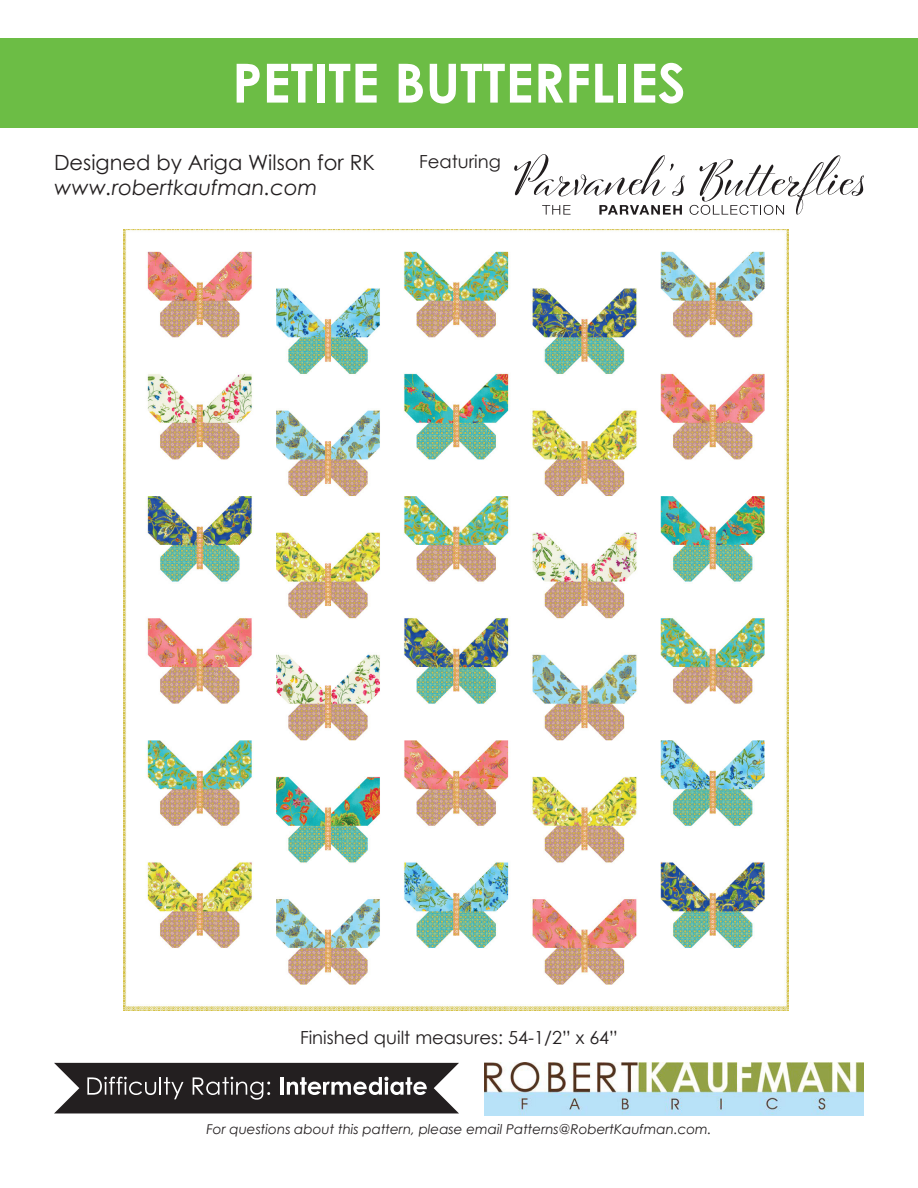
<style>
.page{position:relative;width:918px;height:1188px;background:#fff}
.page>*{position:absolute;margin:0;border:0;box-sizing:border-box;transform-origin:0 0}
.t1{font:700 67.5px "Century Gothic";color:#fff}
.t2{font:700 54px "Century Gothic";color:#fff}
.t3{font:21px "Century Gothic";color:#231f20}
.t4{font:italic 21px "Century Gothic";color:#231f20}
.t5{font:18px "Century Gothic";color:#231f20}
.t6{font:italic 13.5px "Century Gothic";color:#231f20}
</style>
<div class="page">
<svg style="left:54px;top:1063px;width:405px;height:50px;background:#444141"></svg>
<div style="left:0;top:38px;width:918px;height:90px;background:#6cbd45"></div>
<img style="left:484px;top:1063px;width:379px;height:52px">
<img style="left:124px;top:230px;width:665px;height:781px">
<svg style="left:514px;top:154px;width:350px;height:61px"></svg>
<p class="t1" style="left:290px;top:27px;width:334px">Just Kisses</p>
<p class="t2" style="left:232px;top:42px;width:455px">PETITE BUTTERFLIES</p>
<p class="t3" style="left:54px;top:148px;width:322px">Designed by Ariga Wilson for RK</p>
<p class="t4" style="left:54px;top:173px;width:265px">www.robertkaufman.com</p>
<p class="t5" style="left:419px;top:148px;width:83px">Featuring</p>
<p class="t5" style="left:300px;top:1025px;width:319px">Finished quilt measures: 54-1/2” x 64”</p>
<p class="t6" style="left:206px;top:1120px;width:507px">For questions about this pattern, please email Patterns@RobertKaufman.com.</p>
</div>
